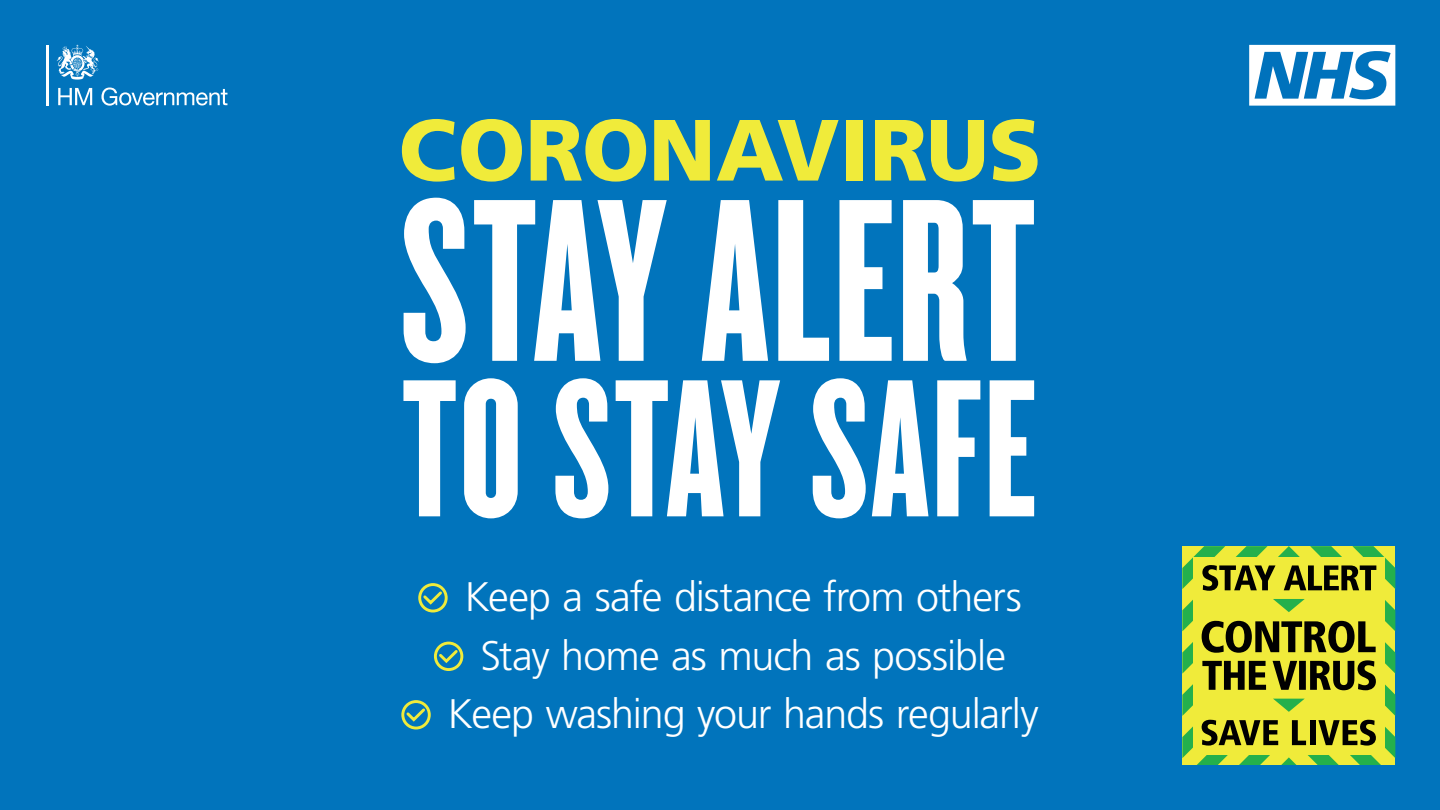
<style>
.page{position:relative;width:1440px;height:810px;background:#0174bc}
.page>*{position:absolute;margin:0;border:0;box-sizing:border-box;transform-origin:0 0}
.t1{font:241.35px "Knockout HTF67 Full Bantamwt";letter-spacing:.015em;color:#fff}
.t2{font:204.23px "Knockout HTF67 Full Bantamwt";letter-spacing:.015em;color:#fff}
.t3{font:900 86.78px "Frutiger";color:#f0eb3a}
.t4{font:300 41.25px/58.5px "Frutiger";letter-spacing:-.025em;color:#fff;text-align:center}
</style>
<div class="page">
<hr style="left:46px;top:45px;width:3px;height:60px;background:#fff">
<svg style="left:58px;top:88px;width:34px;height:17px"></svg>
<svg style="left:101px;top:88px;width:126px;height:18px"></svg>
<svg style="left:57px;top:45px;width:42px;height:35px"></svg>
<svg style="left:1249px;top:45px;width:146px;height:61px"></svg>
<svg style="left:1182px;top:546px;width:213px;height:219px;background:#a8b32f"></svg>
<div style="left:418px;top:583px;width:30px;height:30px;border:3px solid #f0eb3a;border-radius:50%"></div>
<svg style="left:421px;top:589px;width:24px;height:18px"></svg>
<div style="left:434px;top:642px;width:29px;height:29px;border:3px solid #f0eb3a;border-radius:50%"></div>
<svg style="left:436px;top:647px;width:24px;height:18px"></svg>
<div style="left:401px;top:700px;width:30px;height:30px;border:3px solid #f0eb3a;border-radius:50%"></div>
<svg style="left:404px;top:706px;width:24px;height:18px"></svg>
<h3 class="t3" style="left:399px;top:98px;width:644px">CORONAVIRUS</h3>
<h1 class="t1" style="left:401px;top:160px;width:636px">STAY ALERT</h1>
<h2 class="t2" style="left:403px;top:346px;width:636px">TO STAY SAFE</h2>
<p class="t4" style="left:448px;top:568px;width:592px">Keep a safe distance from others<br>Stay home as much as possible<br>Keep washing your hands regularly</p>
</div>
